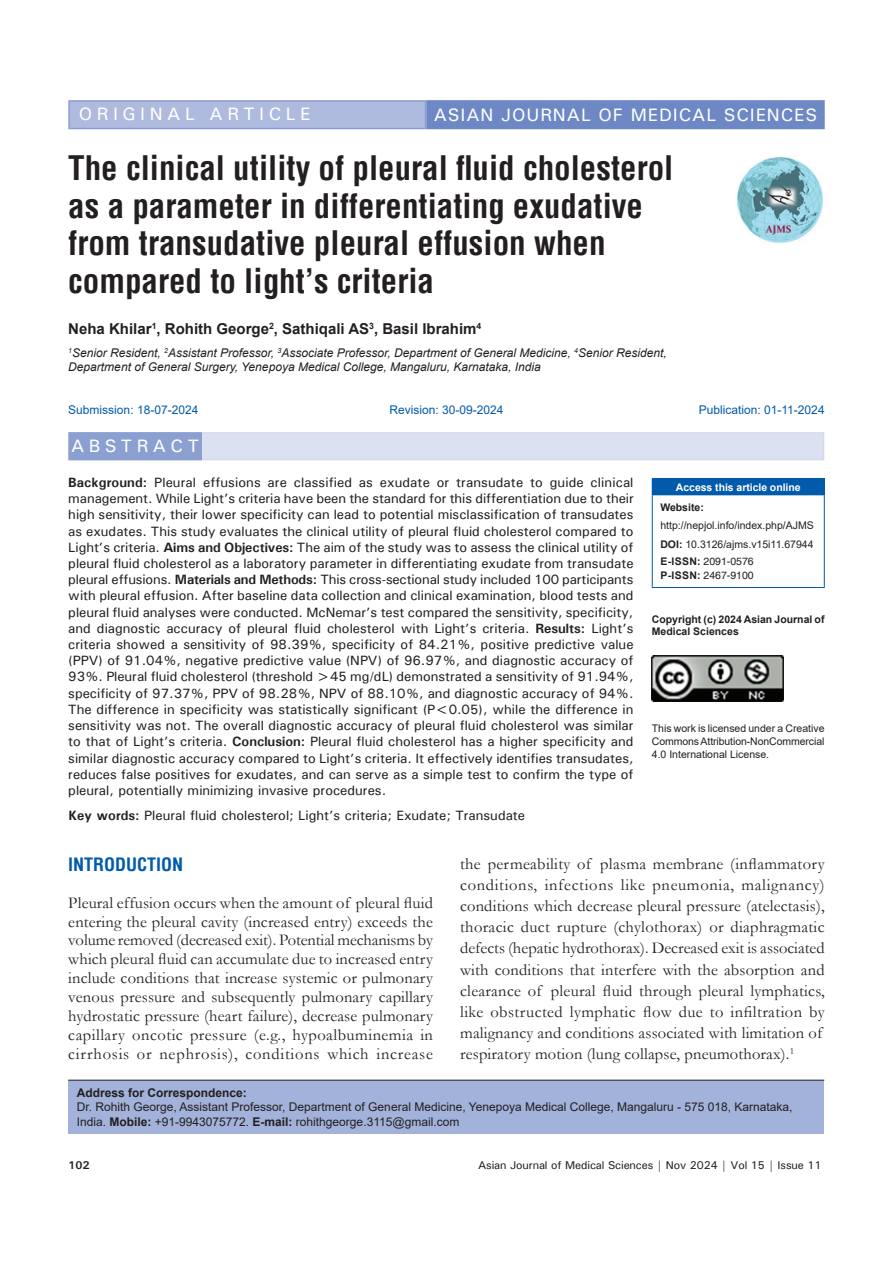
<style>
.page{position:relative;width:893px;height:1263px;background:#fff}
.page>*{position:absolute;margin:0;border:0;box-sizing:border-box;transform-origin:0 0}
.AT{font:700 condensed 33px/37.5px "Helvetica";color:#231f20}
.AH{font:500 18px "Univers";letter-spacing:.05em;color:#fff}
.AH-2{font:500 18px "Univers";letter-spacing:.25em;color:#fff}
.t1{font:700 condensed 18px "Helvetica";color:#015aaa}
.ABSH{font:500 18px "Univers";letter-spacing:.25em;color:#fff}
.TX{font:16.5px/21.1px "Garamond";letter-spacing:.015em;color:#231f20;text-align:justify}
.AU{font:700 15px "Helvetica";color:#231f20}
.ABS{font:500 13.5px/16.2px "Univers";color:#231f20;text-align:justify}
.KWD{font:500 13.5px "Univers";color:#231f20}
.ADD{font:12px/14.4px "Arial";color:#231f20}
.AFF{font:italic 12px/14.4px "Arial";color:#231f20}
.HIS{font:12px "Arial";color:#015aaa}
.t2{font:500 11.25px "Univers";letter-spacing:-.01em;color:#231f20}
.t3{font:700 11.25px "Univers";color:#231f20}
.License{font:10.5px/12.6px "Arial";letter-spacing:-.01em;color:#231f20;text-align:justify}
.License-2{font:700 10.5px/12.6px "Arial";color:#231f20}
.Web{font:10.5px/18.8px "Arial";color:#231f20}
.ISSN{font:10.5px/14.2px "Helvetica";color:#231f20}
.DOI{font:10.5px "Arial";color:#231f20}
.t4{font:700 10.5px "Arial";letter-spacing:-.005em;color:#fff}
.s1{font-weight:700}
</style>
<div class="page">
<div style="left:68px;top:1080px;width:756px;height:54px;background:#a3b2da"></div>
<hr style="left:68px;top:1080px;width:756px;height:1px;background:#231f20">
<img style="left:737px;top:157px;width:86px;height:86px">
<div style="left:69px;top:101px;width:356px;height:28px;background:#aebade"></div>
<div style="left:68px;top:100px;width:358px;height:29px;border:2px solid #8b9fd1"></div>
<div style="left:427px;top:101px;width:397px;height:28px;background:#6d88c5"></div>
<div style="left:426px;top:100px;width:399px;height:29px;border:2px solid #6d88c5"></div>
<div style="left:69px;top:432px;width:755px;height:28px;background:#dbe1f1"></div>
<div style="left:69px;top:433px;width:132px;height:26px;background:#8b9fd1"></div>
<div style="left:68px;top:432px;width:134px;height:28px;border:2px solid #8b9fd1"></div>
<div style="left:652px;top:479px;width:172px;height:16px;background:#015aaa"></div>
<hr style="left:652px;top:478px;width:173px;height:1px;background:#015aaa">
<svg style="left:824px;top:479px;width:1px;height:15px"></svg>
<hr style="left:652px;top:495px;width:1px;height:92px;background:#015aaa">
<hr style="left:652px;top:494px;width:173px;height:1px;background:#015aaa">
<hr style="left:824px;top:495px;width:1px;height:92px;background:#015aaa">
<hr style="left:652px;top:587px;width:173px;height:1px;background:#015aaa">
<img style="left:652px;top:655px;width:132px;height:47px">
<p class="AH-2" style="left:79px;top:103px;width:233px">ORIGINAL ARTICLE</p>
<p class="AH" style="left:434px;top:103px;width:385px">ASIAN JOURNAL OF MEDICAL SCIENCES</p>
<p class="AT" style="left:68px;top:149px;width:607px">The clinical utility of pleural fluid cholesterol as a parameter in differentiating exudative from transudative pleural effusion when compared to light’s criteria</p>
<p class="AU" style="left:68px;top:318px;width:415px">Neha Khilar<sup>1</sup>, Rohith George<sup>2</sup>, Sathiqali AS<sup>3</sup>, Basil Ibrahim<sup>4</sup></p>
<p class="AFF" style="left:68px;top:346px;width:600px"><sup>1</sup>Senior Resident, <sup>2</sup>Assistant Professor, <sup>3</sup>Associate Professor, Department of General Medicine, <sup>4</sup>Senior Resident,<br>Department of General Surgery, Yenepoya Medical College, Mangaluru, Karnataka, India</p>
<p class="HIS" style="left:68px;top:402px;width:132px">Submission: 18-07-2024</p>
<p class="HIS" style="left:389px;top:402px;width:116px">Revision: 30-09-2024</p>
<p class="HIS" style="left:699px;top:402px;width:127px">Publication: 01-11-2024</p>
<p class="ABSH" style="left:71px;top:435px;width:129px">ABSTRACT</p>
<p class="ABS" style="left:68px;top:474px;width:567px"><span class="s1">Background:</span> Pleural effusions are classified as exudate or transudate to guide clinical management. While Light’s criteria have been the standard for this differentiation due to their high sensitivity, their lower specificity can lead to potential misclassification of transudates as exudates. This study evaluates the clinical utility of pleural fluid cholesterol compared to Light’s criteria. <span class="s1">Aims and Objectives:</span> The aim of the study was to assess the clinical utility of pleural fluid cholesterol as a laboratory parameter in differentiating exudate from transudate pleural effusions. <span class="s1">Materials and Methods:</span> This cross-sectional study included 100 participants with pleural effusion. After baseline data collection and clinical examination, blood tests and pleural fluid analyses were conducted. McNemar’s test compared the sensitivity, specificity, and diagnostic accuracy of pleural fluid cholesterol with Light’s criteria. <span class="s1">Results:</span> Light’s criteria showed a sensitivity of 98.39%, specificity of 84.21%, positive predictive value (PPV) of 91.04%, negative predictive value (NPV) of 96.97%, and diagnostic accuracy of 93%. Pleural fluid cholesterol (threshold &gt;45 mg/dL) demonstrated a sensitivity of 91.94%, specificity of 97.37%, PPV of 98.28%, NPV of 88.10%, and diagnostic accuracy of 94%.<br>The difference in specificity was statistically significant (P&lt;0.05), while the difference in sensitivity was not. The overall diagnostic accuracy of pleural fluid cholesterol was similar to that of Light’s criteria. <span class="s1">Conclusion:</span> Pleural fluid cholesterol has a higher specificity and similar diagnostic accuracy compared to Light’s criteria. It effectively identifies transudates, reduces false positives for exudates, and can serve as a simple test to confirm the type of pleural, potentially minimizing invasive procedures.</p>
<p class="KWD" style="left:68px;top:806px;width:458px"><span class="s1">Key words:</span> Pleural fluid cholesterol; Light’s criteria; Exudate; Transudate</p>
<p class="t4" style="left:676px;top:479px;width:126px">Access this article online</p>
<p class="Web" style="left:660px;top:497px;width:155px"><span class="s1">Website: </span>http://nepjol.info/index.php/AJMS</p>
<p class="DOI" style="left:660px;top:537px;width:155px"><span class="s1">DOI:</span> 10.3126/ajms.v15i11.67944</p>
<p class="ISSN" style="left:660px;top:555px;width:95px"><span class="s1">E-ISSN:</span> 2091-0576<br><span class="s1">P-ISSN:</span> 2467-9100</p>
<p class="License-2" style="left:652px;top:613px;width:174px">Copyright (c) 2024 Asian Journal of<br>Medical Sciences</p>
<p class="License" style="left:652px;top:722px;width:174px">This work is licensed under a Creative Commons Attribution-NonCommercial 4.0 International License.</p>
<h1 class="t1" style="left:68px;top:853px;width:117px">INTRODUCTION</h1>
<p class="TX" style="left:68px;top:892px;width:366px;line-height:18.9px">Pleural effusion occurs when the amount of pleural fluid entering the pleural cavity (increased entry) exceeds the volume removed (decreased exit). Potential mechanisms by which pleural fluid can accumulate due to increased entry include conditions that increase systemic or pulmonary venous pressure and subsequently pulmonary capillary hydrostatic pressure (heart failure), decrease pulmonary capillary oncotic pressure (e.g., hypoalbuminemia in cirrhosis or nephrosis), conditions which increase</p>
<p class="TX" style="left:460px;top:852px;width:366px;text-align:left">the permeability of plasma membrane (inflammatory conditions, infections like pneumonia, malignancy) conditions which decrease pleural pressure (atelectasis), thoracic duct rupture (chylothorax) or diaphragmatic defects (hepatic hydrothorax). Decreased exit is associated with conditions that interfere with the absorption and clearance of pleural fluid through pleural lymphatics, like obstructed lymphatic flow due to infiltration by malignancy and conditions associated with limitation of respiratory motion (lung collapse, pneumothorax).<sup>1</sup></p>
<p class="ADD" style="left:77px;top:1085px;width:717px"><span class="s1">Address for Correspondence:<br></span>Dr. Rohith George, Assistant Professor, Department of General Medicine, Yenepoya Medical College, Mangaluru - 575 018, Karnataka,<br>India. <span class="s1">Mobile:</span> +91-9943075772. <span class="s1">E-mail:</span> rohithgeorge.3115@gmail.com</p>
<p class="t3" style="left:68px;top:1158px;width:23px">102</p>
<p class="t2" style="left:478px;top:1157px;width:345px">Asian Journal of Medical Sciences | Nov 2024 | Vol 15 | Issue 11</p>
</div>
